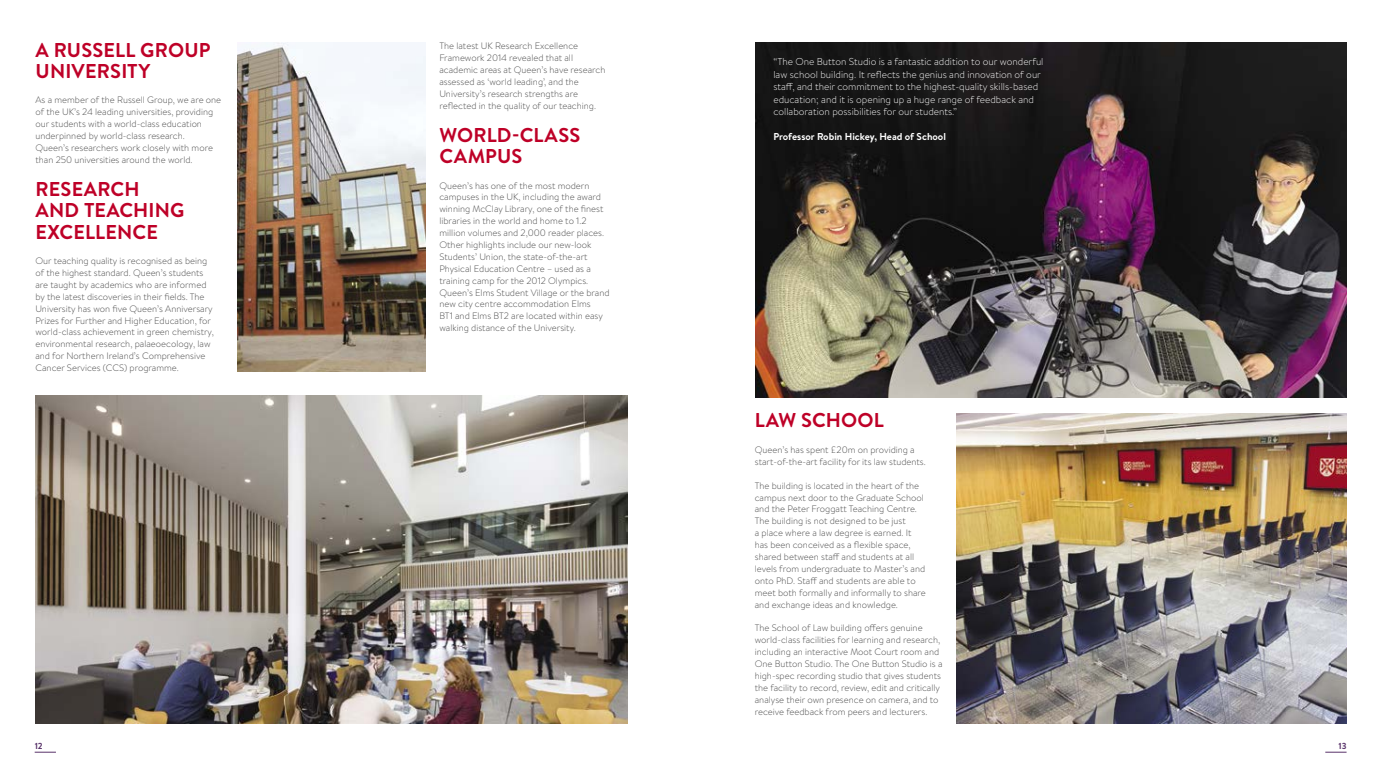
<style>
.page{position:relative;width:1382px;height:780px;background:#fff}
.page>*{position:absolute;margin:0;border:0;box-sizing:border-box;transform-origin:0 0}
.t1{font:700 20px/21.2px "Brandon Text";letter-spacing:.01em;color:#be0027}
.t2{font:300 10px/12.5px "Brandon Text";color:#fff}
.t3{font:700 10px "Brandon Text";color:#fff}
.t4{font:300 9.38px/11.9px "Brandon Text";color:#484848}
.t5{font:700 8.75px "Brandon Text";color:#59336a}
</style>
<div class="page">
<img style="left:957px;top:413px;width:389px;height:310px">
<img style="left:35px;top:395px;width:592px;height:328px">
<img style="left:237px;top:43px;width:188px;height:328px">
<img style="left:756px;top:43px;width:590px;height:355px">
<svg style="left:1325px;top:751px;width:21px;height:1px"></svg>
<svg style="left:35px;top:751px;width:21px;height:1px"></svg>
<h1 class="t1" style="left:36px;top:39px;width:177px">A RUSSELL GROUP<br>UNIVERSITY</h1>
<p class="t4" style="left:35px;top:94px;width:187px">As a member of the Russell Group, we are one of the UK’s 24 leading universities, providing our students with a world-class education underpinned by world-class research.<br>Queen’s researchers work closely with more than 250 universities around the world.</p>
<h1 class="t1" style="left:36px;top:178px;width:150px">RESEARCH<br>AND TEACHING<br>EXCELLENCE</h1>
<p class="t4" style="left:35px;top:255px;width:180px">Our teaching quality is recognised as being of the highest standard. Queen’s students are taught by academics who are informed by the latest discoveries in their fields. The University has won five Queen’s Anniversary Prizes for Further and Higher Education, for world-class achievement in green chemistry, environmental research, palaeoecology, law and for Northern Ireland’s Comprehensive Cancer Services (CCS) programme.</p>
<p class="t4" style="left:439px;top:40px;width:168px">The latest UK Research Excellence Framework 2014 revealed that all academic areas at Queen’s have research assessed as ‘world leading’, and the University’s research strengths are reflected in the quality of our teaching.</p>
<h1 class="t1" style="left:440px;top:124px;width:142px">WORLD-CLASS<br>CAMPUS</h1>
<p class="t4" style="left:439px;top:179px;width:172px">Queen’s has one of the most modern campuses in the UK, including the award winning McClay Library, one of the finest libraries in the world and home to 1.2 million volumes and 2,000 reader places.<br>Other highlights include our new-look Students’ Union, the state-of-the-art Physical Education Centre – used as a training camp for the 2012 Olympics.<br>Queen’s Elms Student Village or the brand new city centre accommodation Elms<br>BT1 and Elms BT2 are located within easy walking distance of the University.</p>
<p class="t2" style="left:773px;top:55px;width:272px">“The One Button Studio is a fantastic addition to our wonderful law school building. It reflects the genius and innovation of our staff, and their commitment to the highest-quality skills-based education; and it is opening up a huge range of feedback and collaboration possibilities for our students.”</p>
<p class="t3" style="left:773px;top:130px;width:174px">Professor Robin Hickey, Head of School</p>
<h1 class="t1" style="left:755px;top:409px;width:130px">LAW SCHOOL</h1>
<p class="t4" style="left:755px;top:443px;width:173px">Queen’s has spent £20m on providing a start-of-the-art facility for its law students.</p>
<p class="t4" style="left:755px;top:479px;width:173px">The building is located in the heart of the campus next door to the Graduate School and the Peter Froggatt Teaching Centre.<br>The building is not designed to be just<br>a place where a law degree is earned. It has been conceived as a flexible space, shared between staff and students at all levels from undergraduate to Master’s and onto PhD. Staff and students are able to meet both formally and informally to share and exchange ideas and knowledge.</p>
<p class="t4" style="left:755px;top:621px;width:189px">The School of Law building offers genuine world-class facilities for learning and research, including an interactive Moot Court room and One Button Studio. The One Button Studio is a high-spec recording studio that gives students the facility to record, review, edit and critically analyse their own presence on camera, and to receive feedback from peers and lecturers.</p>
<p class="t5" style="left:35px;top:739px;width:10px">12</p>
<p class="t5" style="left:1338px;top:739px;width:10px">13</p>
</div>
